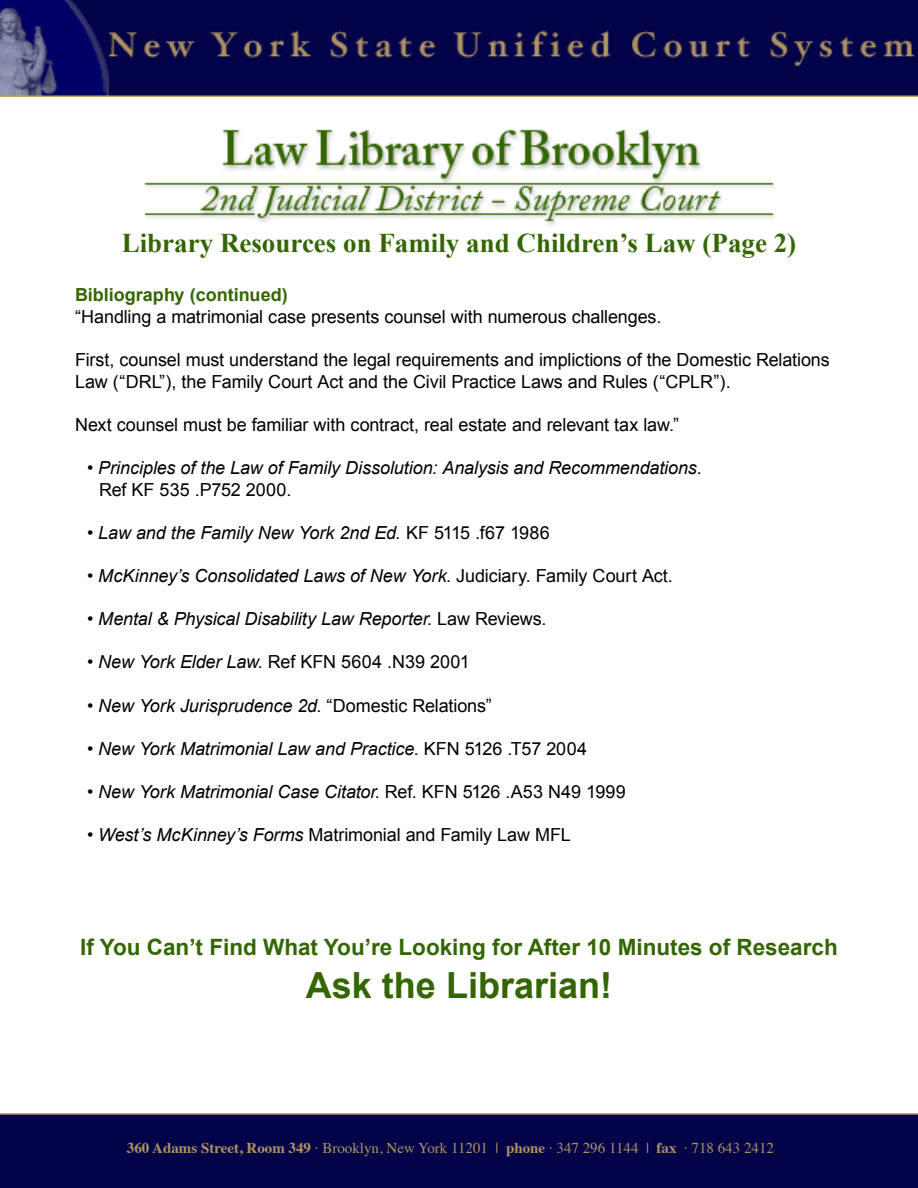
<style>
.page{position:relative;width:918px;height:1188px;background:#fff}
.page>*{position:absolute;margin:0;border:0;box-sizing:border-box;transform-origin:0 0}
.t1{font:700 36px "Arial";color:#360}
.t2{font:700 27px "Times New Roman";color:#360}
.t3{font:700 22.5px "Arial";color:#360}
.t4{font:italic 18px/21.6px "Arial";letter-spacing:-.005em;color:#000}
.t5{font:18px/21.6px "Arial";letter-spacing:-.005em;color:#000}
.t6{font:700 18px "Arial";color:#360}
.t7{font:15px "Times";color:#ae9261}
.s1{font-style:normal}
.s2{font-style:italic}
.s3{font-weight:700}
</style>
<div class="page">
<img style="left:144px;top:129px;width:631px;height:97px">
<img style="left:109px;top:0;width:809px;height:97px">
<img style="left:0;top:0;width:109px;height:97px">
<div style="left:0;top:1113px;width:918px;height:75px;background:#030349"></div>
<p class="t2" style="left:122px;top:224px;width:676px">Library Resources on Family and Children’s Law (Page 2)</p>
<p class="t6" style="left:75px;top:283px;width:214px">Bibliography (continued)</p>
<p class="t5" style="left:75px;top:306px;width:588px">“Handling a matrimonial case presents counsel with numerous challenges.</p>
<p class="t5" style="left:75px;top:349px;width:756px">First, counsel must understand the legal requirements and implictions of the Domestic Relations<br>Law (“DRL”), the Family Court Act and the Civil Practice Laws and Rules (“CPLR”).</p>
<p class="t5" style="left:75px;top:414px;width:606px">Next counsel must be familiar with contract, real estate and relevant tax law.”</p>
<p class="t4" style="left:99px;top:457px;width:605px;text-indent:-12px"><span class="s1">•</span> Principles of the Law of Family Dissolution: Analysis and Recommendations.<br><span class="s1">Ref KF 535 .P752 2000.</span></p>
<p class="t4" style="left:87px;top:522px;width:464px"><span class="s1">•</span> Law and the Family New York 2nd Ed. <span class="s1">KF 5115 .f67 1986</span></p>
<p class="t4" style="left:87px;top:565px;width:587px"><span class="s1">•</span> McKinney’s Consolidated Laws of New York<span class="s1">. Judiciary. Family Court Act.</span></p>
<p class="t4" style="left:87px;top:608px;width:461px"><span class="s1">•</span> Mental &amp; Physical Disability Law Reporter<span class="s1">. Law Reviews.</span></p>
<p class="t5" style="left:87px;top:651px;width:384px">• <span class="s2">New York Elder Law</span>. Ref KFN 5604 .N39 2001</p>
<p class="t4" style="left:87px;top:695px;width:406px"><span class="s1">•</span> New York Jurisprudence 2d<span class="s1">. “Domestic Relations”</span></p>
<p class="t4" style="left:87px;top:738px;width:502px"><span class="s1">•</span> New York Matrimonial Law and Practice<span class="s1">. KFN 5126 .T57 2004</span></p>
<p class="t4" style="left:87px;top:781px;width:540px"><span class="s1">•</span> New York Matrimonial Case Citator<span class="s1">. Ref. KFN 5126 .A53 N49 1999</span></p>
<p class="t5" style="left:87px;top:824px;width:485px">• <span class="s2">West’s McKinney’s Forms</span> Matrimonial and Family Law MFL</p>
<p class="t3" style="left:80px;top:932px;width:759px">If You Can’t Find What You’re Looking for After 10 Minutes of Research</p>
<p class="t1" style="left:306px;top:961px;width:308px">Ask the Librarian!</p>
<p class="t7" style="left:127px;top:1134px;width:649px"><span class="s3">360 Adams Street, Room 349</span> · Brooklyn, New York 11201 | <span class="s3">phone</span> · 347 296 1144 | <span class="s3">fax</span> · 718 643 2412</p>
</div>
